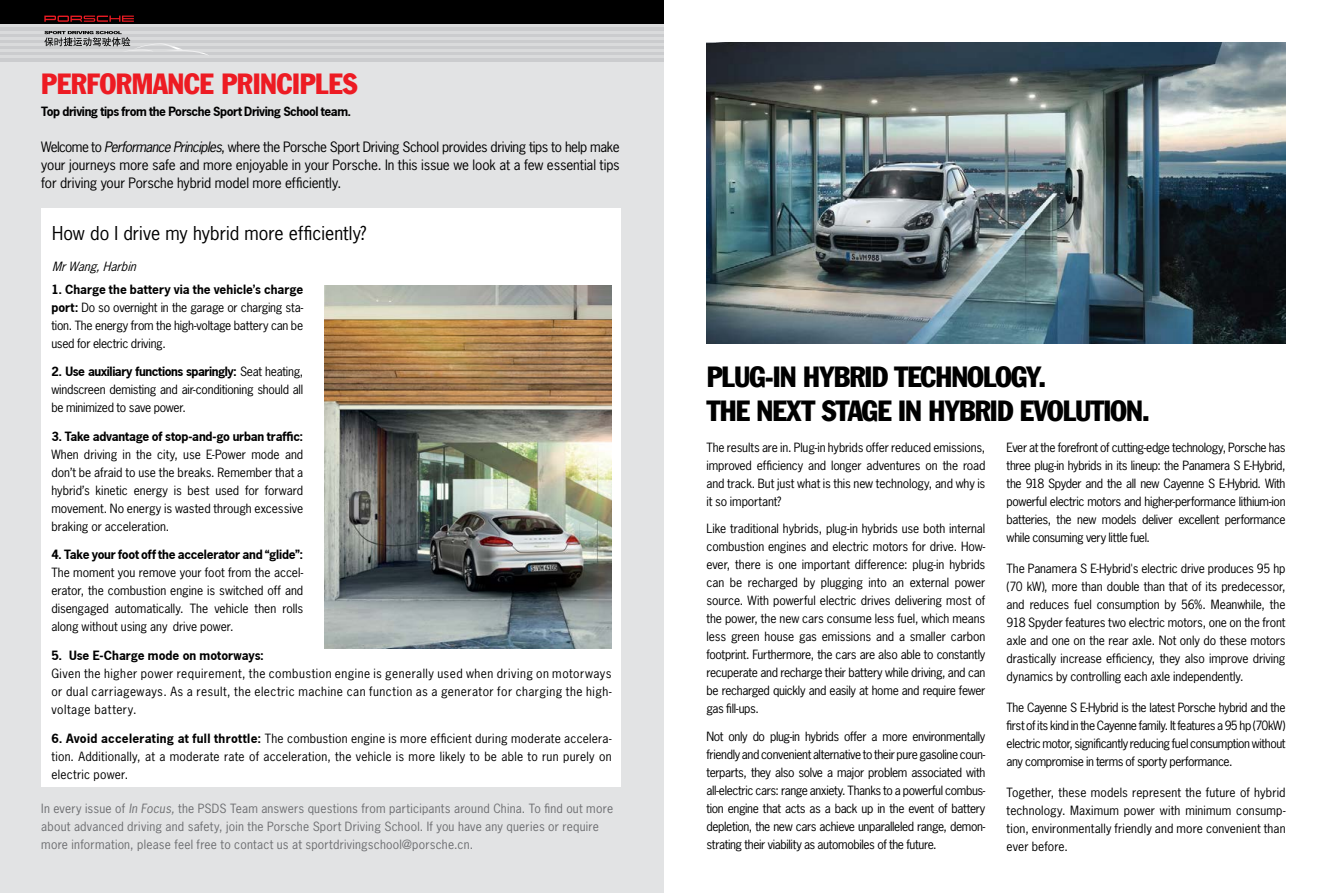
<style>
.page{position:relative;width:1327px;height:893px;background:#fff}
.page>*{position:absolute;margin:0;border:0;box-sizing:border-box;transform-origin:0 0}
.t1{font:condensed 28.5px/34.2px "Porsche Franklin Gothic";letter-spacing:-.03em;color:#000}
.t2{font:condensed 28.5px "Porsche Franklin Gothic";letter-spacing:-.005em;color:#ed1b23}
.t3{font:18px "Porsche News Gothic";color:#000}
.t4{font:13.5px/18px "Porsche News Gothic";letter-spacing:-.005em;color:#000;text-align:justify}
.t5{font:12px/18px "Porsche News Gothic";letter-spacing:-.01em;color:#000;text-align:justify}
.t6{font:12px/18px "Porsche News Gothic";letter-spacing:.02em;color:#6d6e71}
.t7{font:700 12px "Porsche News Gothic";letter-spacing:-.02em;color:#000}
.t8{font:700 12px "Porsche News Gothic";color:#000}
.t9{font:italic 12px "Porsche News Gothic";color:#000}
.s1{font-style:italic}
.s2{font-weight:700}
</style>
<div class="page">
<div style="left:0;top:0;width:663px;height:893px;background:#e2e3e4"></div>
<div style="left:41px;top:209px;width:580px;height:578px;background:#fff"></div>
<img style="left:324px;top:286px;width:287px;height:363px">
<div style="left:0;top:0;width:663px;height:25px;background:#000"></div>
<hr style="left:0;top:25px;width:663px;height:3px;background:#dadbdc">
<hr style="left:0;top:28px;width:663px;height:3px;background:#cbccce">
<hr style="left:0;top:31px;width:663px;height:3px;background:#dadbdc">
<hr style="left:0;top:34px;width:663px;height:3px;background:#cbccce">
<hr style="left:0;top:37px;width:663px;height:3px;background:#dadbdc">
<hr style="left:0;top:40px;width:663px;height:3px;background:#cbccce">
<hr style="left:0;top:43px;width:663px;height:3px;background:#dadbdc">
<svg style="left:0;top:46px;width:663px;height:3px"></svg>
<hr style="left:0;top:50px;width:663px;height:3px;background:#dadbdc">
<hr style="left:0;top:53px;width:663px;height:3px;background:#cbccce">
<hr style="left:0;top:56px;width:663px;height:3px;background:#dadbdc">
<hr style="left:0;top:59px;width:663px;height:3px;background:#cbccce">
<svg style="left:44px;top:16px;width:90px;height:6px"></svg>
<svg style="left:44px;top:31px;width:165px;height:25px"></svg>
<img style="left:707px;top:43px;width:578px;height:300px">
<h1 class="t2" style="left:41px;top:67px;width:318px">PERFORMANCE PRINCIPLES</h1>
<p class="t7" style="left:41px;top:104px;width:311px">Top driving tips from the Porsche Sport Driving School team.</p>
<p class="t4" style="left:41px;top:137px;width:580px">Welcome to <span class="s1">PerformancePrinciples</span>, where the Porsche Sport Driving School provides driving tips to help make your journeys more safe and more enjoyable in your Porsche. In this issue we look at a few essential tips for driving your Porsche hybrid model more efficiently.</p>
<h2 class="t3" style="left:52px;top:222px;width:316px">How do I drive my hybrid more efficiently?</h2>
<p class="t9" style="left:52px;top:259px;width:89px">MrWang,Harbin</p>
<p class="t5" style="left:51px;top:280px;width:253px"><span class="s2">1. Charge the battery via the vehicle’s charge port:</span> Do so overnight in the garage or charging sta&shy;tion. The energy from the high-voltage battery can be used for electric driving.</p>
<p class="t5" style="left:51px;top:363px;width:253px"><span class="s2">2. Use auxiliary functions sparingly:</span> Seat heating, windscreen demisting and air-conditioning should all be minimized to save power.</p>
<p class="t7" style="left:51px;top:428px;width:253px">3. Take advantage of stop-and-go urban traffic:</p>
<p class="t5" style="left:51px;top:445px;width:253px">When driving in the city, use E-Power mode and don’t be afraid to use the breaks. Remember that a hybrid’s kinetic energy is best used for forward movement. No energy is wasted through excessive braking or acceleration.</p>
<p class="t7" style="left:51px;top:547px;width:253px">4. Take your foot off the accelerator and “glide”:</p>
<p class="t5" style="left:51px;top:564px;width:253px">The moment you remove your foot from the accel&shy;erator, the combustion engine is switched off and disengaged automatically. The vehicle then rolls along without using any drive power.</p>
<p class="t8" style="left:51px;top:648px;width:214px">5. Use E-Charge mode on motorways:</p>
<p class="t5" style="left:51px;top:664px;width:562px">Given the higher power requirement, the combustion engine is generally used when driving on motorways or dual carriageways. As a result, the electric machine can function as a generator for charging the high&shy;voltage battery.</p>
<p class="t5" style="left:51px;top:729px;width:562px"><span class="s2">6. Avoid accelerating at full throttle:</span> The combustion engine is more efficient during moderate accelera&shy;tion. Additionally, at a moderate rate of acceleration, the vehicle is more likely to be able to run purely on electric power.</p>
<p class="t6" style="left:41px;top:799px;width:573px">In every issue of In Focus, the PSDS Team answers questions from participants around China. To find out more about advanced driving and safety, join the Porsche Sport Driving School. If you have any queries or require more information, please feel free to contact us at sportdrivingschool@porsche.cn.</p>
<h1 class="t1" style="left:707px;top:359px;width:444px;text-indent:304px">GY.<br>THE NEXT STAGE IN HYBRID EVOLUTION.</h1>
<h1 class="t1" style="left:707px;top:359px;width:245px">PLUG-IN HYBRID TECHNOLO</h1>
<p class="t5" style="left:706px;top:439px;width:280px">The results are in. Plug-in hybrids offer reduced emissions, improved efficiency and longer adventures on the road and track. But just what is this new technology, and why is it so important?</p>
<p class="t5" style="left:706px;top:519px;width:280px">Like traditional hybrids, plug-in hybrids use both internal combustion engines and electric motors for drive. How&shy;ever, there is one important difference: plug-in hybrids can be recharged by plugging into an external power source. With powerful electric drives delivering most of the power, the new cars consume less fuel, which means less green house gas emissions and a smaller carbon footprint. Furthermore, the cars are also able to constantly recuperate and recharge their battery while driving, and can be recharged quickly and easily at home and require fewer gas fill-ups.</p>
<p class="t5" style="left:706px;top:728px;width:280px">Not only do plug-in hybrids offer a more environmentally friendly and convenient alternative to their pure gasoline coun&shy;terparts, they also solve a major problem associated with all-electric cars: range anxiety. Thanks to a powerful combus&shy;tion engine that acts as a back up in the event of battery depletion, the new cars achieve unparalleled range, demon&shy;strating their viability as automobiles of the future.</p>
<p class="t5" style="left:1006px;top:439px;width:280px">Ever at the forefront of cutting-edge technology, Porsche has three plug-in hybrids in its lineup: the Panamera S E-Hybrid, the 918 Spyder and the all new Cayenne S E-Hybrid. With powerful electric motors and higher-performance lithium-ion batteries, the new models deliver excellent performance while consuming very little fuel.</p>
<p class="t5" style="left:1006px;top:559px;width:280px">The Panamera S E-Hybrid's electric drive produces 95 hp (70 kW), more than double than that of its predecessor, and reduces fuel consumption by 56%. Meanwhile, the 918 Spyder features two electric motors, one on the front axle and one on the rear axle. Not only do these motors drastically increase efficiency, they also improve driving dynamics by controlling each axle independently.</p>
<p class="t5" style="left:1006px;top:698px;width:280px">The Cayenne S E-Hybrid is the latest Porsche hybrid and the first of its kind in the Cayenne family. It features a 95 hp (70kW) electric motor, significantly reducing fuel consumption without any compromise in terms of sporty performance.</p>
<p class="t5" style="left:1006px;top:783px;width:280px">Together, these models represent the future of hybrid technology. Maximum power with minimum consump&shy;tion, environmentally friendly and more convenient than ever before.</p>
</div>
